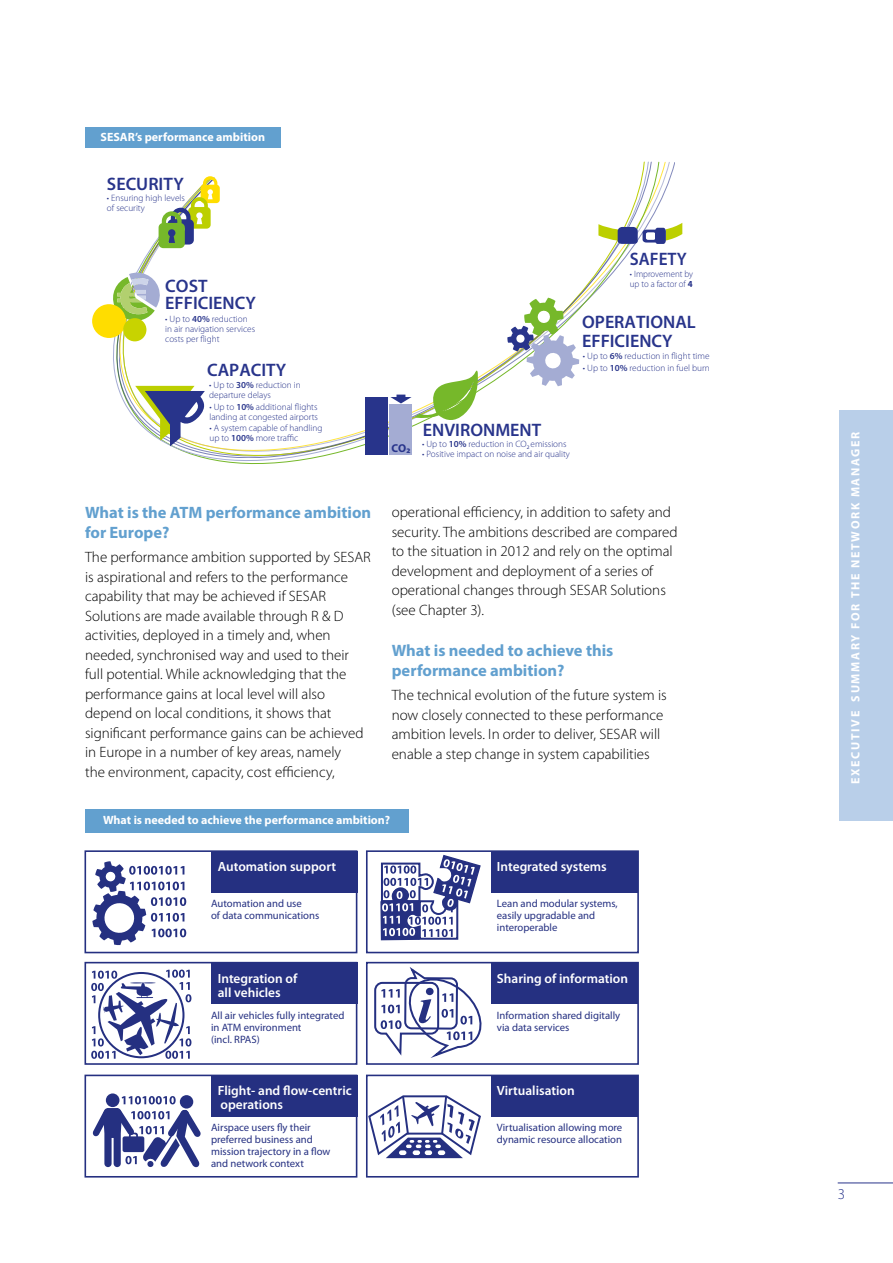
<style>
.page{position:relative;width:893px;height:1263px;background:#fff}
.page>*{position:absolute;margin:0;border:0;box-sizing:border-box;transform-origin:0 0}
.t1{font:600 18.15px/17.2px "Myriad Pro";color:#28348b}
.t2{font:600 18.15px "Myriad Pro";color:#28348b;scale:.96 1}
.t3{font:700 16.5px/19.8px "Myriad Pro";color:#62a0cf}
.t4{font:300 15px/19.5px "Myriad Pro";color:#000}
.t5{font:300 15px "Myriad Pro";color:#28348b}
.t6{font:600 13.35px/14.1px "Myriad Pro";color:#fff}
.t7{font:700 12px "Myriad Pro";color:#fff}
.t8{font:700 12px "Myriad Pro";letter-spacing:.14em;color:#fff}
.t9{font:700 11.4px "Myriad Pro";color:#28348b}
.t10{font:10.65px/12px "Myriad Pro";color:#253081}
.t11{font:300 9.3px/9.9px "Myriad Pro";color:#28348b}
.t12{font:300 9.3px/9.9px "Myriad Pro";color:#28348b;scale:.96 1}
.s1{font-weight:600}
.s2{font-weight:700}
</style>
<div class="page">
<div style="left:839px;top:410px;width:54px;height:411px;background:#b9cfe9"></div>
<hr style="left:838px;top:1182px;width:55px;height:1px;background:#28348b">
<svg style="left:117px;top:162px;width:534px;height:296px"></svg>
<svg style="left:507px;top:298px;width:72px;height:88px"></svg>
<svg style="left:135px;top:386px;width:70px;height:60px"></svg>
<svg style="left:159px;top:176px;width:61px;height:72px"></svg>
<div style="left:390px;top:404px;width:22px;height:51px;background:#a4acd3"></div>
<div style="left:365px;top:397px;width:22px;height:58px;background:#28348b"></div>
<svg style="left:598px;top:223px;width:84px;height:21px"></svg>
<svg style="left:113px;top:270px;width:48px;height:54px"></svg>
<div style="left:92px;top:304px;width:34px;height:34px;background:#fd0;border-radius:50%"></div>
<div style="left:123px;top:318px;width:23px;height:23px;background:#c8d300;border-radius:50%"></div>
<svg style="left:390px;top:369px;width:89px;height:61px"></svg>
<div style="left:85px;top:128px;width:196px;height:20px;background:#62a0cf"></div>
<div style="left:211px;top:851px;width:147px;height:41px;background:#253081"></div>
<div style="left:211px;top:962px;width:147px;height:42px;background:#253081"></div>
<div style="left:211px;top:1075px;width:147px;height:42px;background:#253081"></div>
<div style="left:492px;top:851px;width:146px;height:41px;background:#253081"></div>
<div style="left:492px;top:962px;width:146px;height:42px;background:#253081"></div>
<div style="left:492px;top:1075px;width:146px;height:42px;background:#253081"></div>
<svg style="left:92px;top:861px;width:94px;height:84px"></svg>
<svg style="left:106px;top:1093px;width:13px;height:14px"></svg>
<svg style="left:92px;top:1096px;width:109px;height:72px"></svg>
<div style="left:123px;top:1136px;width:21px;height:16px;background:#253081;border-radius:2px"></div>
<svg style="left:374px;top:967px;width:108px;height:91px"></svg>
<svg style="left:369px;top:1095px;width:112px;height:63px"></svg>
<svg style="left:91px;top:969px;width:100px;height:90px"></svg>
<svg style="left:380px;top:854px;width:101px;height:87px"></svg>
<div style="left:98px;top:972px;width:86px;height:86px;border:2px solid #253081;border-radius:50%"></div>
<div style="left:84px;top:850px;width:273px;height:103px;border:2px solid #253081"></div>
<div style="left:366px;top:850px;width:273px;height:103px;border:2px solid #253081"></div>
<div style="left:84px;top:962px;width:273px;height:103px;border:2px solid #253081"></div>
<div style="left:366px;top:962px;width:273px;height:103px;border:2px solid #253081"></div>
<div style="left:84px;top:1074px;width:273px;height:103px;border:2px solid #253081"></div>
<div style="left:366px;top:1074px;width:273px;height:103px;border:2px solid #253081"></div>
<div style="left:85px;top:809px;width:323px;height:24px;background:#62a0cf"></div>
<p class="t7" style="left:101px;top:129px;width:166px">SESAR’s performance ambition</p>
<p class="t1" style="left:107px;top:175px;width:79px">SECURITY</p>
<p class="t11" style="left:107px;top:193px;width:79px">• Ensuring high levels of security</p>
<p class="t1" style="left:165px;top:278px;width:92px">COST<br>EFFICIENCY</p>
<p class="t11" style="left:165px;top:314px;width:91px">• Up to <span class="s1">40%</span> reduction in air navigation services costs per flight</p>
<p class="t1" style="left:207px;top:361px;width:81px">CAPACITY</p>
<p class="t11" style="left:209px;top:402px;width:110px">• Up to <span class="s1">10%</span> additional flights landing at congested airports</p>
<p class="t11" style="left:209px;top:423px;width:114px">• A system capable of handling up to <span class="s1">100%</span> more traffic</p>
<p class="t11" style="left:209px;top:380px;width:93px">• Up to <span class="s1">30%</span> reduction in departure delays</p>
<p class="t3" style="left:85px;top:502px;width:288px">What is the ATM performance ambition for Europe?</p>
<p class="t4" style="left:85px;top:548px;width:287px">The performance ambition supported by SESAR is aspirational and refers to the performance capability that may be achieved if SESAR Solutions are made available through R &amp; D activities, deployed in a timely and, when needed, synchronised way and used to their full potential. While acknowledging that the performance gains at local level will also depend on local conditions, it shows that significant performance gains can be achieved in Europe in a number of key areas, namely<br>the environment, capacity, cost efficiency,</p>
<p class="t2" style="left:630px;top:249px;width:61px">SAFETY</p>
<p class="t12" style="left:630px;top:269px;width:67px">• Improvement by up to a factor of <span class="s2">4</span></p>
<p class="t1" style="left:582px;top:312px;width:115px;line-height:19px">OPERATIONAL<br>EFFICIENCY</p>
<p class="t11" style="left:583px;top:351px;width:128px">• Up to <span class="s1">6%</span> reduction in flight time</p>
<p class="t11" style="left:583px;top:363px;width:128px">• Up to <span class="s1">10%</span> reduction in fuel burn</p>
<p class="t9" style="left:392px;top:441px;width:16px">CO</p>
<p class="t9" style="left:406px;top:448px;width:5px">²</p>
<p class="t1" style="left:423px;top:421px;width:120px">ENVIRONMENT</p>
<p class="t11" style="left:422px;top:439px;width:146px">• Up to <span class="s1">10%</span> reduction in CO<sub>2</sub> emissions</p>
<p class="t11" style="left:422px;top:449px;width:150px">• Positive impact on noise and air quality</p>
<p class="t4" style="left:392px;top:503px;width:287px">operational efficiency, in addition to safety and security. The ambitions described are compared to the situation in 2012 and rely on the optimal development and deployment of a series of operational changes through SESAR Solutions (see Chapter 3).</p>
<p class="t3" style="left:392px;top:640px;width:223px">What is needed to achieve this performance ambition?</p>
<p class="t4" style="left:392px;top:686px;width:277px">The technical evolution of the future system is now closely connected to these performance ambition levels. In order to deliver, SESAR will enable a step change in system capabilities</p>
<p class="t7" style="left:103px;top:812px;width:289px">What is needed to achieve the performance ambition?</p>
<p class="t6" style="left:218px;top:860px;width:120px">Automation support</p>
<p class="t10" style="left:211px;top:898px;width:110px">Automation and use<br>of data communications</p>
<p class="t6" style="left:218px;top:971px;width:81px">Integration of all vehicles</p>
<p class="t10" style="left:211px;top:1009px;width:135px">All air vehicles fully integrated in ATM environment<br>(incl. RPAS)</p>
<p class="t6" style="left:218px;top:1083px;width:135px">Flight- and flow-centric operations</p>
<p class="t10" style="left:211px;top:1121px;width:121px">Airspace users fly their preferred business and mission trajectory in a flow and network context</p>
<p class="t6" style="left:497px;top:860px;width:111px">Integrated systems</p>
<p class="t10" style="left:497px;top:898px;width:122px">Lean and modular systems, easily upgradable and interoperable</p>
<p class="t6" style="left:497px;top:971px;width:133px">Sharing of information</p>
<p class="t10" style="left:497px;top:1009px;width:125px">Information shared digitally via data services</p>
<p class="t6" style="left:497px;top:1083px;width:79px">Virtualisation</p>
<p class="t10" style="left:497px;top:1121px;width:127px">Virtualisation allowing more dynamic resource allocation</p>
<p class="t8" style="left:848px;top:784px;width:354px;rotate:-90deg">EXECUTIVE SUMMARY FOR THE NETWORK MANAGER</p>
<p class="t5" style="left:838px;top:1186px;width:9px">3</p>
</div>
